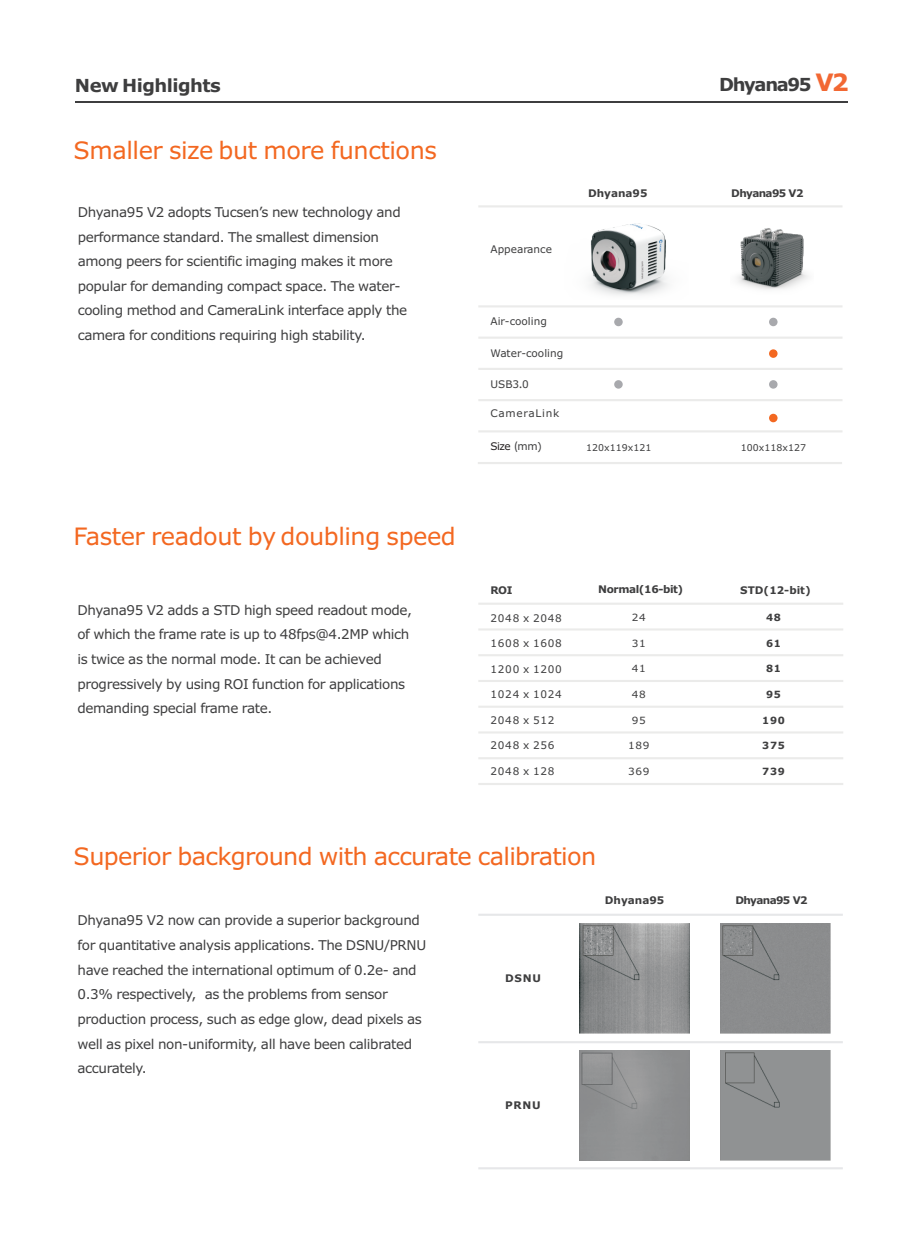
<style>
.page{position:relative;width:919px;height:1238px;background:#fff}
.page>*{position:absolute;margin:0;border:0;box-sizing:border-box;transform-origin:0 0}
.t1{font:24px "Verdana";letter-spacing:-.02em;color:#f36821}
.t2{font:700 18px "Verdana";letter-spacing:-.03em;color:#3e3e3f}
.t3{font:700 18px "Verdana";letter-spacing:-.075em;color:#3e3e3f}
.t4{font:13.5px/24.6px "Verdana";letter-spacing:-.03em;color:#3e3e3f}
.t5{font:10.5px "Verdana";letter-spacing:.07em;color:#3e3e3f}
.t6{font:700 10.5px "Verdana";letter-spacing:-.04em;color:#3e3e3f}
.t7{font:10.5px "Verdana";color:#3e3e3f}
.t8{font:700 10.5px "Verdana";letter-spacing:-.06em;color:#3e3e3f}
.t9{font:700 10.5px "Verdana";color:#3e3e3f}
.t10{font:10.5px "Verdana";letter-spacing:-.045em;color:#231f20}
.t11{font:700 9.9px "Verdana";letter-spacing:.07em;color:#3e3e3f}
.t12{font:9.9px "Verdana";letter-spacing:.07em;color:#3e3e3f;scale:1.05 1}
.t13{font:9.45px "Verdana";color:#3e3e3f}
.s1{font-size:24px;color:#f26833}
.s2{font-family:"Noto Sans Hans"}
.s3{font-family:"Noto Sans Hans";color:#3e3e3f}
.s4{color:#3e3e3f}
</style>
<div class="page">
<hr style="left:478px;top:913px;width:364px;height:2px;background:#e6e7e9">
<hr style="left:478px;top:1041px;width:364px;height:2px;background:#e6e7e9">
<hr style="left:478px;top:1167px;width:364px;height:2px;background:#e6e7e9">
<img style="left:579px;top:923px;width:110px;height:110px">
<div style="left:720px;top:923px;width:110px;height:110px;background:#8b8c8d"></div>
<div style="left:720px;top:1050px;width:110px;height:110px;background:#909293"></div>
<hr style="left:478px;top:602px;width:365px;height:2px;background:#ebebea">
<hr style="left:478px;top:628px;width:365px;height:2px;background:#ebebea">
<hr style="left:478px;top:654px;width:365px;height:2px;background:#ebebea">
<hr style="left:478px;top:680px;width:365px;height:2px;background:#ebebea">
<hr style="left:478px;top:705px;width:365px;height:2px;background:#ebebea">
<hr style="left:478px;top:731px;width:365px;height:2px;background:#ebebea">
<hr style="left:478px;top:757px;width:365px;height:2px;background:#ebebea">
<hr style="left:478px;top:783px;width:365px;height:2px;background:#ebebea">
<hr style="left:478px;top:205px;width:364px;height:2px;background:#ebebea">
<hr style="left:478px;top:336px;width:364px;height:3px;background:#ebebea">
<hr style="left:478px;top:368px;width:364px;height:2px;background:#ebebea">
<hr style="left:478px;top:399px;width:364px;height:2px;background:#ebebea">
<hr style="left:478px;top:430px;width:364px;height:2px;background:#ebebea">
<hr style="left:478px;top:462px;width:364px;height:2px;background:#ebebea">
<hr style="left:478px;top:305px;width:364px;height:2px;background:#ebebea">
<div style="left:614px;top:318px;width:8px;height:8px;background:#a8a9ad;border-radius:50%"></div>
<div style="left:614px;top:380px;width:8px;height:8px;background:#a8a9ad;border-radius:50%"></div>
<img style="left:589px;top:223px;width:79px;height:73px">
<div style="left:769px;top:318px;width:8px;height:8px;background:#a8a9ad;border-radius:50%"></div>
<div style="left:769px;top:380px;width:8px;height:8px;background:#a8a9ad;border-radius:50%"></div>
<div style="left:769px;top:349px;width:8px;height:9px;background:#f36821;border-radius:50%"></div>
<div style="left:769px;top:414px;width:8px;height:8px;background:#f36821;border-radius:50%"></div>
<hr style="left:75px;top:102px;width:772px;height:1px;background:#3e3e3f">
<img style="left:737px;top:228px;width:71px;height:62px">
<img style="left:579px;top:1050px;width:110px;height:110px">
<h2 class="t2" style="left:75px;top:78px;width:147px">New Highlights</h2>
<h2 class="t3" style="left:719px;top:77px;width:131px">Dhyana95 <span class="s1">V2</span></h2>
<h1 class="t1" style="left:74px;top:141px;width:365px">Smaller size but more functions</h1>
<p class="t4" style="left:78px;top:201px;width:331px">Dhyana95 V2 adopts Tucsen’s new technology and performance standard. The smallest dimension among peers for scientific imaging makes it more popular for demanding compact space. The water&shy;cooling method and CameraLink interface apply the camera for conditions requiring high stability.</p>
<h1 class="t1" style="left:74px;top:526px;width:384px">Faster readout by doubling speed</h1>
<p class="t7" style="left:490px;top:244px;width:63px">Appearance</p>
<p class="t7" style="left:490px;top:317px;width:58px">Air-cooling</p>
<p class="t7" style="left:490px;top:349px;width:74px">Water-cooling</p>
<p class="t5" style="left:490px;top:380px;width:40px">USB3<span class="s2">.</span>0</p>
<p class="t5" style="left:490px;top:409px;width:70px">CameraLink</p>
<p class="t10" style="left:490px;top:442px;width:53px">Size <span class="s3">(</span><span class="s4">mm)</span></p>
<p class="t9" style="left:588px;top:189px;width:61px">Dhyana95</p>
<p class="t8" style="left:731px;top:189px;width:74px">Dhyana95 V2</p>
<p class="t13" style="left:586px;top:444px;width:67px">120x119x121</p>
<p class="t13" style="left:740px;top:444px;width:67px">100x118x127</p>
<p class="t6" style="left:490px;top:586px;width:23px">ROI</p>
<p class="t6" style="left:598px;top:585px;width:86px">Normal(16-bit)</p>
<p class="t12" style="left:631px;top:613px;width:15px">24</p>
<p class="t12" style="left:631px;top:639px;width:15px">31</p>
<p class="t12" style="left:631px;top:664px;width:15px">41</p>
<p class="t12" style="left:631px;top:690px;width:15px">48</p>
<p class="t12" style="left:631px;top:716px;width:15px">95</p>
<p class="t12" style="left:628px;top:741px;width:22px">189</p>
<p class="t12" style="left:628px;top:767px;width:22px">369</p>
<p class="t4" style="left:77px;top:598px;width:336px">Dhyana95 V2 adds a STD high speed readout mode, of which the frame rate is up to 48fps@4.2MP which is twice as the normal mode. It can be achieved progressively by using ROI function for applications demanding special frame rate.</p>
<p class="t5" style="left:490px;top:613px;width:73px">2048 x 2048</p>
<p class="t5" style="left:490px;top:639px;width:73px">1608 x 1608</p>
<p class="t5" style="left:490px;top:664px;width:73px">1200 x 1200</p>
<p class="t5" style="left:490px;top:690px;width:73px">1024 x 1024</p>
<p class="t5" style="left:490px;top:715px;width:66px">2048 x 512</p>
<p class="t5" style="left:490px;top:741px;width:66px">2048 x 256</p>
<p class="t5" style="left:490px;top:766px;width:66px">2048 x 128</p>
<h1 class="t1" style="left:74px;top:846px;width:524px">Superior background with accurate calibration</h1>
<p class="t6" style="left:740px;top:586px;width:72px">STD(12-bit)</p>
<p class="t11" style="left:766px;top:613px;width:16px">48</p>
<p class="t11" style="left:766px;top:639px;width:16px">61</p>
<p class="t11" style="left:766px;top:664px;width:16px">81</p>
<p class="t11" style="left:766px;top:690px;width:16px">95</p>
<p class="t11" style="left:762px;top:716px;width:24px">190</p>
<p class="t11" style="left:762px;top:741px;width:24px">375</p>
<p class="t11" style="left:762px;top:767px;width:24px">739</p>
<p class="t4" style="left:77px;top:909px;width:350px">Dhyana95 V2 now can provide a superior background for quantitative analysis applications. The DSNU/PRNU have reached the international optimum of 0.2e- and 0.3% respectively, as the problems from sensor production process, such as edge glow, dead pixels as well as pixel non-uniformity, all have been calibrated accurately.</p>
<p class="t6" style="left:505px;top:973px;width:37px">DSNU</p>
<p class="t6" style="left:505px;top:1100px;width:37px">PRNU</p>
<p class="t9" style="left:604px;top:896px;width:61px">Dhyana95</p>
<p class="t8" style="left:735px;top:896px;width:74px">Dhyana95 V2</p>
</div>
